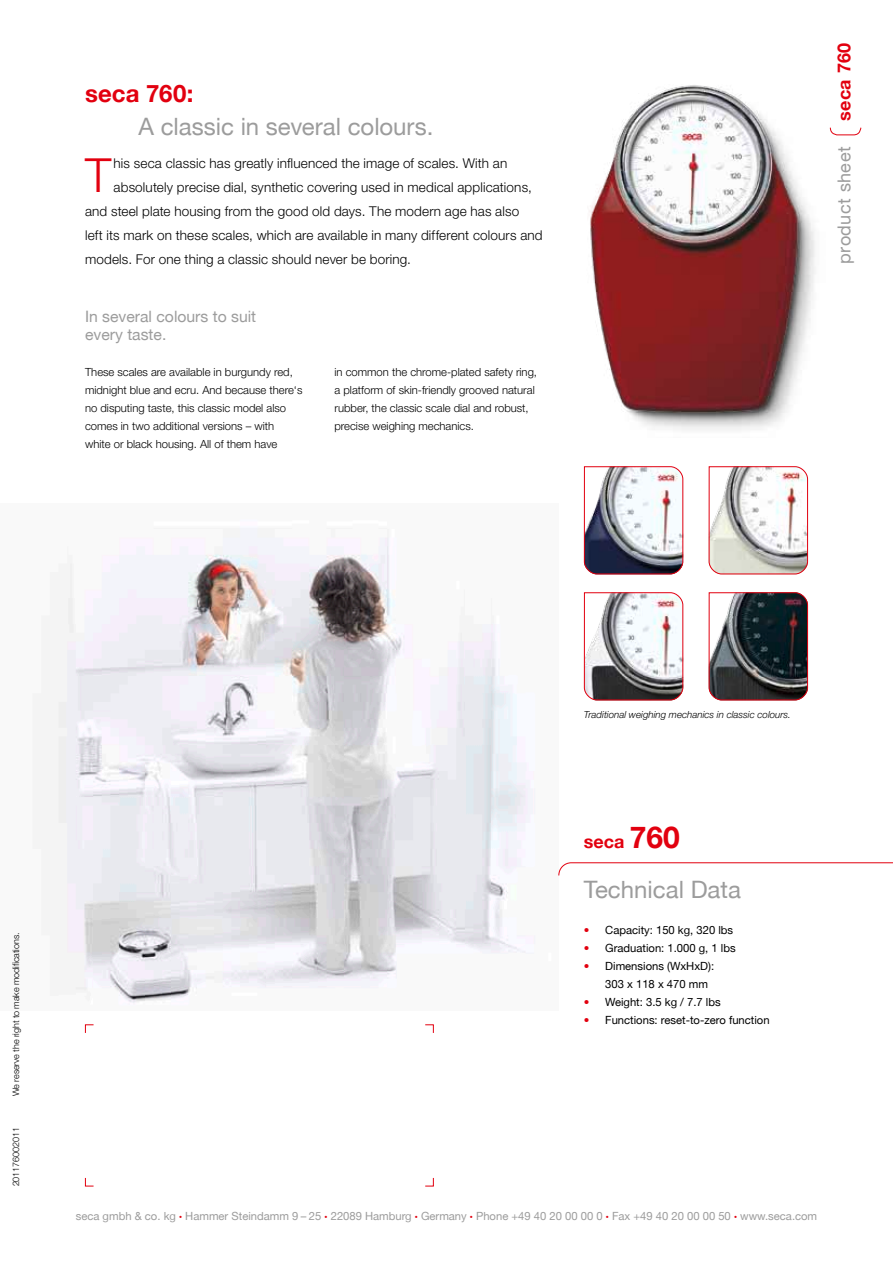
<style>
.page{position:relative;width:893px;height:1263px;background:#fff}
.page>*{position:absolute;margin:0;border:0;box-sizing:border-box;transform-origin:0 0}
.t1{font:300 47.1px "secaglobal";color:#e2000f}
.t2{font:24px "secaglobal";color:#9c9c9c}
.t3{font:700 24px "secaglobal";letter-spacing:.005em;color:#e2000f}
.t4{font:700 18px "secaglobal";letter-spacing:.025em;color:#e2000f}
.t5{font:18px "secaglobal";letter-spacing:.025em;color:#9c9c9c}
.t6{font:15.75px/18px "secaglobal";color:#9c9c9c}
.t7{font:300 13.5px "secaglobal";letter-spacing:.01em;color:#000}
.t8{font:300 11.25px/18px "secaglobal";color:#000}
.t9{font:11.25px/18px "secaglobal";color:#000}
.t10{font:11.25px "secaglobal";color:#9c9c9c}
.t11{font:italic 300 9.75px "secaglobal";color:#000}
.t12{font:300 9px "secaglobal";letter-spacing:-.01em;color:#000}
.s1{font-size:30px}
.s2{color:#e2000f}
.s3{font-size:6px;color:#e2000f}
</style>
<div class="page">
<img style="left:33px;top:528px;width:502px;height:476px">
<svg style="left:708px;top:466px;width:100px;height:109px"></svg>
<img style="left:589px;top:85px;width:226px;height:345px">
<img style="left:584px;top:466px;width:100px;height:109px">
<svg style="left:584px;top:592px;width:100px;height:109px"></svg>
<svg style="left:708px;top:592px;width:100px;height:109px;background:#46494d"></svg>
<svg style="left:830px;top:127px;width:31px;height:9px"></svg>
<svg style="left:85px;top:1024px;width:9px;height:9px"></svg>
<svg style="left:85px;top:1177px;width:9px;height:10px"></svg>
<svg style="left:425px;top:1177px;width:9px;height:10px"></svg>
<svg style="left:425px;top:1024px;width:9px;height:9px"></svg>
<svg style="left:558px;top:862px;width:335px;height:14px"></svg>
<h2 class="t3" style="left:85px;top:80px;width:110px">seca 760:</h2>
<h2 class="t2" style="left:139px;top:113px;width:296px">A classic in several colours.</h2>
<h1 class="t1" style="left:85px;top:148px;width:28px">T</h1>
<p class="t7" style="left:114px;top:155px;width:395px">his seca classic has greatly influenced the image of scales. With an</p>
<p class="t7" style="left:114px;top:179px;width:420px">absolutely precise dial, synthetic covering used in medical applications,</p>
<p class="t7" style="left:85px;top:203px;width:436px">and steel plate housing from the good old days. The modern age has also</p>
<p class="t7" style="left:85px;top:227px;width:459px">left its mark on these scales, which are available in many different colours and</p>
<p class="t7" style="left:85px;top:251px;width:327px">models. For one thing a classic should never be boring.</p>
<h3 class="t6" style="left:85px;top:308px;width:173px">In several colours to suit every taste.</h3>
<p class="t8" style="left:85px;top:363px;width:219px">These scales are available in burgundy red, midnight blue and ecru. And because there‘s no disputing taste, this classic model also comes in two additional versions – with white or black housing. All of them have</p>
<p class="t8" style="left:334px;top:363px;width:204px">in common the chrome-plated safety ring, a platform of skin-friendly grooved natural rubber, the classic scale dial and robust, precise weighing mechanics.</p>
<h3 class="t4" style="left:834px;top:121px;width:80px;rotate:-90deg">seca 760</h3>
<h3 class="t5" style="left:834px;top:264px;width:119px;rotate:-90deg">product sheet</h3>
<p class="t12" style="left:11px;top:1096px;width:165px;rotate:-90deg">We reserve the right to make modifications.</p>
<p class="t12" style="left:11px;top:1186px;width:61px;rotate:-90deg">201176002011</p>
<p class="t11" style="left:584px;top:709px;width:208px">Traditional weighing mechanics in classic colours.</p>
<h3 class="t4" style="left:584px;top:831px;width:97px">seca <span class="s1">760</span></h3>
<h2 class="t2" style="left:584px;top:876px;width:158px">Technical Data</h2>
<p class="t9" style="left:584px;top:921px;width:151px"><span class="s2">•</span> Capacity: 150 kg, 320 lbs</p>
<p class="t9" style="left:584px;top:939px;width:153px"><span class="s2">•</span> Graduation: 1.000 g, 1 lbs</p>
<p class="t9" style="left:605px;top:957px;width:110px;text-indent:-21px"><span class="s2">•</span> Dimensions (WxHxD):<br>303 x 118 x 470 mm</p>
<p class="t9" style="left:584px;top:993px;width:138px"><span class="s2">•</span> Weight: 3.5 kg / 7.7 lbs</p>
<p class="t9" style="left:584px;top:1011px;width:187px"><span class="s2">•</span> Functions: reset-to-zero function</p>
<p class="t10" style="left:76px;top:1210px;width:743px">seca gmbh &amp; co. kg <span class="s3">•</span> Hammer Steindamm 9 – 25 <span class="s3">•</span> 22089 Hamburg <span class="s3">•</span> Germany <span class="s3">•</span> Phone +49 40 20 00 00 0 <span class="s3">•</span> Fax +49 40 20 00 00 50 <span class="s3">•</span> www.seca.com</p>
</div>
